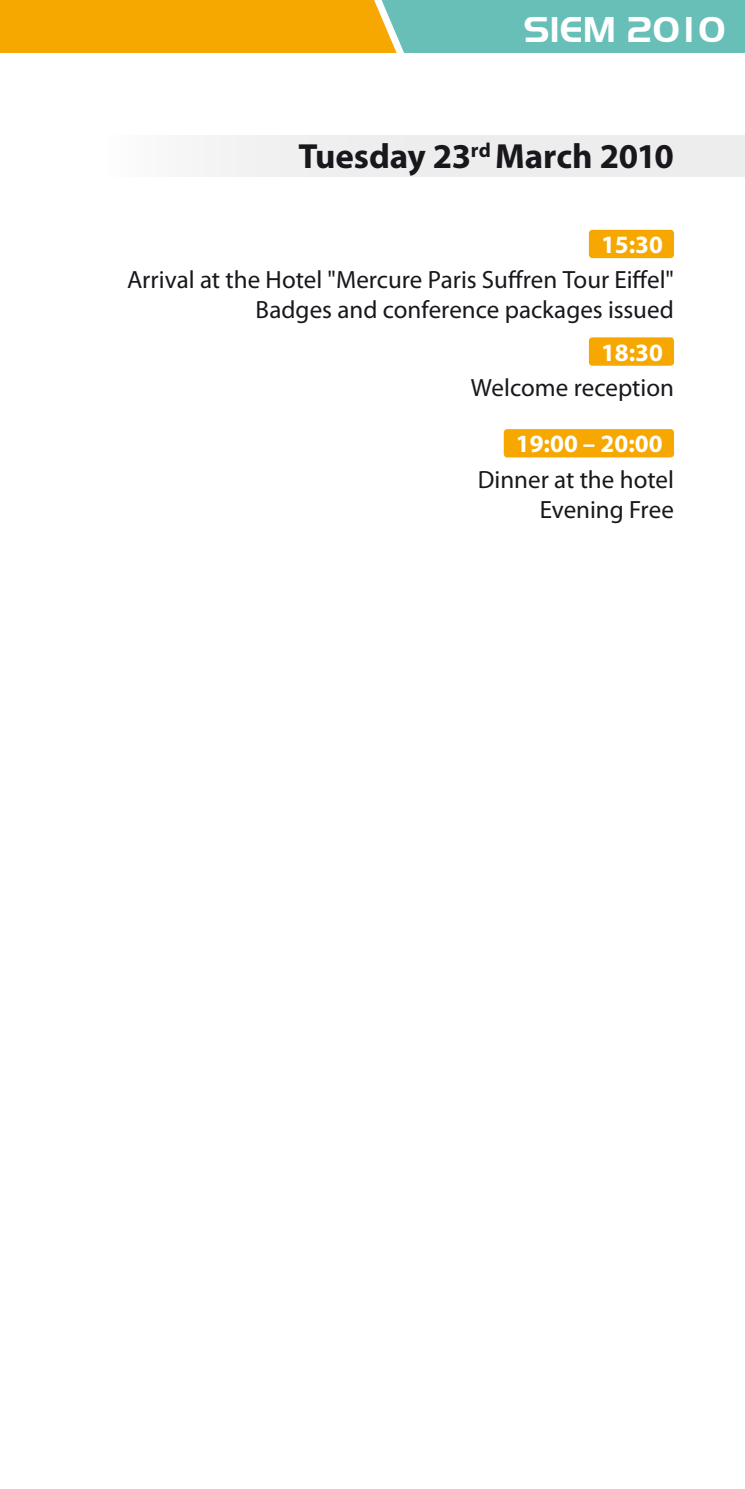
<style>
.page{position:relative;width:745px;height:1489px;background:#fff}
.page>*{position:absolute;margin:0;border:0;box-sizing:border-box;transform-origin:0 0}
.t1{font:700 37.5px "Handel Gothic";color:#fff}
.t2{font:700 35px "Myriad Pro";letter-spacing:-.005em;color:#1a171c}
.t3{font:25px/30px "Myriad Pro";color:#1a171c;text-align:right}
.t4{font:700 25px "Myriad Pro";color:#fff}
</style>
<div class="page">
<div style="left:0;top:0;width:353px;height:53px;background:#f6a800"></div>
<svg style="left:353px;top:0;width:391px;height:53px;background:#75beaa"></svg>
<div style="left:105px;top:135px;width:639px;height:41px;background:#ededee"></div>
<div style="left:588px;top:230px;width:85px;height:28px;background:#f6a800;border-radius:4px"></div>
<div style="left:588px;top:337px;width:85px;height:29px;background:#f6a800;border-radius:4px"></div>
<div style="left:503px;top:429px;width:170px;height:28px;background:#f6a800;border-radius:4px"></div>
<h1 class="t1" style="left:523px;top:7px;width:203px">SIEM 2010</h1>
<h2 class="t2" style="left:298px;top:133px;width:377px">Tuesday 23<sup>rd</sup> March 2010</h2>
<p class="t4" style="left:600px;top:228px;width:63px">15:30</p>
<p class="t3" style="left:127px;top:264px;width:548px">Arrival at the Hotel "Mercure Paris Suffren Tour Eiffel"<br>Badges and conference packages issued</p>
<p class="t4" style="left:600px;top:336px;width:63px">18:30</p>
<p class="t3" style="left:470px;top:372px;width:204px">Welcome reception</p>
<p class="t4" style="left:515px;top:427px;width:148px">19:00 – 20:00</p>
<p class="t3" style="left:477px;top:463px;width:197px">Dinner at the hotel<br>Evening Free</p>
</div>
